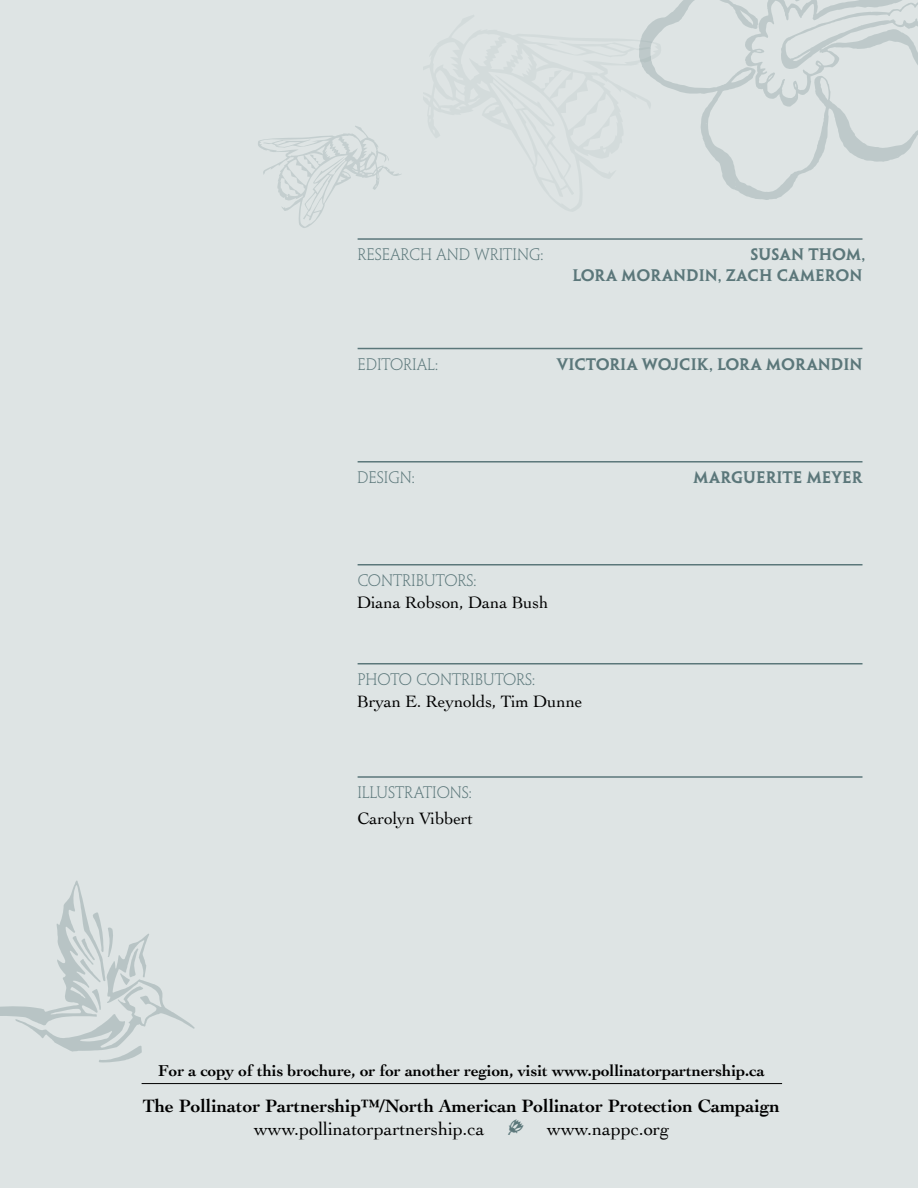
<style>
.page{position:relative;width:918px;height:1188px;background:#dee4e4}
.page>*{position:absolute;margin:0;border:0;box-sizing:border-box;transform-origin:0 0}
.t1{font:700 18.75px "Cochin";letter-spacing:-.005em;color:#000}
.t2{font:18.75px "Cochin";letter-spacing:-.005em;color:#000}
.t3{font:17.25px "Cochin";letter-spacing:-.005em;color:#000}
.t4{font:700 16.5px "Cochin";letter-spacing:-.005em;color:#000}
.t5{font:15px "Penumbra MM 220 1000";color:#5b777a}
.t6{font:15px/21px "Penumbra MM 585 1000";color:#5b777a;text-align:right}
</style>
<div class="page">
<svg style="left:258px;top:126px;width:143px;height:102px"></svg>
<svg style="left:424px;top:15px;width:215px;height:196px"></svg>
<svg style="left:639px;top:0;width:279px;height:200px"></svg>
<hr style="left:358px;top:564px;width:504px;height:2px;background:#5b777a">
<hr style="left:358px;top:663px;width:504px;height:2px;background:#5b777a">
<hr style="left:358px;top:776px;width:504px;height:2px;background:#5b777a">
<svg style="left:0;top:880px;width:195px;height:182px"></svg>
<hr style="left:142px;top:1083px;width:640px;height:1px;background:#000">
<hr style="left:358px;top:238px;width:504px;height:2px;background:#5b777a">
<hr style="left:358px;top:348px;width:504px;height:1px;background:#5b777a">
<hr style="left:358px;top:461px;width:504px;height:2px;background:#5b777a">
<p class="t5" style="left:357px;top:246px;width:188px">RESEARCH AND WRITING:</p>
<p class="t6" style="left:572px;top:244px;width:294px">SUSAN THOM,<br>LORA MORANDIN, ZACH CAMERON</p>
<p class="t5" style="left:357px;top:355px;width:82px">EDITORIAL:</p>
<p class="t6" style="left:557px;top:353px;width:307px">VICTORIA WOJCIK, LORA MORANDIN</p>
<p class="t5" style="left:357px;top:469px;width:59px">DESIGN:</p>
<p class="t6" style="left:694px;top:467px;width:171px">MARGUERITE MEYER</p>
<p class="t5" style="left:358px;top:572px;width:120px">CONTRIBUTORS:</p>
<p class="t3" style="left:357px;top:591px;width:193px">Diana Robson, Dana Bush</p>
<p class="t5" style="left:357px;top:671px;width:179px">PHOTO CONTRIBUTORS:</p>
<p class="t3" style="left:357px;top:690px;width:227px">Bryan E. Reynolds, Tim Dunne</p>
<p class="t5" style="left:357px;top:784px;width:116px">ILLUSTRATIONS:</p>
<p class="t3" style="left:358px;top:806px;width:117px">Carolyn Vibbert</p>
<p class="t4" style="left:158px;top:1060px;width:608px">For a copy of this brochure, or for another region, visit www.pollinatorpartnership.ca</p>
<p class="t1" style="left:143px;top:1094px;width:638px">The Pollinator Partnership™/North American Pollinator Protection Campaign</p>
<p class="t2" style="left:254px;top:1116px;width:232px">www.pollinatorpartnership.ca</p>
<p class="t2" style="left:547px;top:1116px;width:124px">www.nappc.org</p>
</div>
